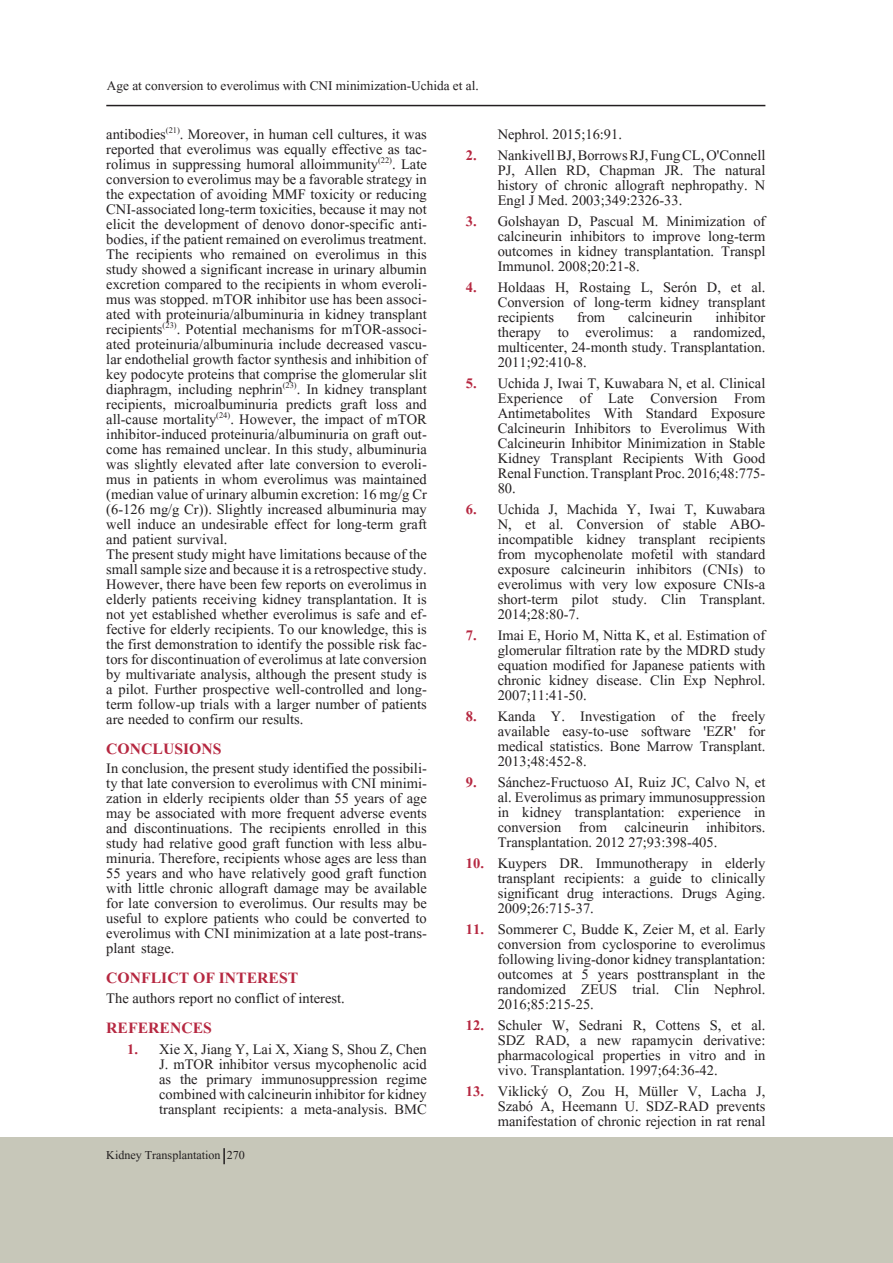
<style>
.page{position:relative;width:893px;height:1263px;background:#fff}
.page>*{position:absolute;margin:0;border:0;box-sizing:border-box;transform-origin:0 0}
.t1{font:700 19.5px "Aparajita";color:#b62841}
.t2{font:18px/15px "Aparajita";color:#231f20;text-align:justify}
.t3{font:16.5px "Aparajita";color:#231f20}
.t4{font:15px "Aparajita";color:#231f20}
.s1{font-weight:700;color:#b62841}
</style>
<div class="page">
<div style="left:0;top:1137px;width:893px;height:126px;background:#c7c7b9"></div>
<hr style="left:106px;top:105px;width:659px;height:1px;background:#231f20">
<svg style="left:223px;top:1148px;width:2px;height:16px"></svg>
<p class="t3" style="left:107px;top:77px;width:373px">Age at conversion to everolimus with CNI minimization-Uchida et al.</p>
<p class="t2" style="left:106px;top:128px;width:322px">antibodies<sup>(21)</sup>. Moreover, in human cell cultures, it was reported that everolimus was equally effective as tac&shy;rolimus in suppressing humoral alloimmunity<sup>(22)</sup>. Late conversion to everolimus may be a favorable strategy in the expectation of avoiding MMF toxicity or reducing CNI-associated long-term toxicities, because it may not elicit the development of denovo donor-specific anti&shy;bodies, if the patient remained on everolimus treatment.</p>
<p class="t2" style="left:106px;top:248px;width:322px">The recipients who remained on everolimus in this study showed a significant increase in urinary albumin excretion compared to the recipients in whom everoli&shy;mus was stopped. mTOR inhibitor use has been associ&shy;ated with proteinuria/albuminuria in kidney transplant recipients<sup>(23)</sup>. Potential mechanisms for mTOR-associ&shy;ated proteinuria/albuminuria include decreased vascu&shy;lar endothelial growth factor synthesis and inhibition of key podocyte proteins that comprise the glomerular slit diaphragm, including nephrin<sup>(23)</sup>. In kidney transplant recipients, microalbuminuria predicts graft loss and all-cause mortality<sup>(24)</sup>. However, the impact of mTOR inhibitor-induced proteinuria/albuminuria on graft out&shy;come has remained unclear. In this study, albuminuria was slightly elevated after late conversion to everoli&shy;mus in patients in whom everolimus was maintained (median value of urinary albumin excretion: 16 mg/g Cr (6-126 mg/g Cr)). Slightly increased albuminuria may well induce an undesirable effect for long-term graft and patient survival.</p>
<p class="t2" style="left:106px;top:548px;width:322px">The present study might have limitations because of the small sample size and because it is a retrospective study.<br>However, there have been few reports on everolimus in elderly patients receiving kidney transplantation. It is not yet established whether everolimus is safe and ef&shy;fective for elderly recipients. To our knowledge, this is the first demonstration to identify the possible risk fac&shy;tors for discontinuation of everolimus at late conversion by multivariate analysis, although the present study is a pilot. Further prospective well-controlled and long&shy;term follow-up trials with a larger number of patients are needed to confirm our results.</p>
<p class="t1" style="left:106px;top:739px;width:117px">CONCLUSIONS</p>
<p class="t2" style="left:106px;top:763px;width:322px">In conclusion, the present study identified the possibili&shy;ty that late conversion to everolimus with CNI minimi&shy;zation in elderly recipients older than 55 years of age may be associated with more frequent adverse events and discontinuations. The recipients enrolled in this study had relative good graft function with less albu&shy;minuria. Therefore, recipients whose ages are less than 55 years and who have relatively good graft function with little chronic allograft damage may be available for late conversion to everolimus. Our results may be useful to explore patients who could be converted to everolimus with CNI minimization at a late post-trans&shy;plant stage.</p>
<p class="t1" style="left:106px;top:969px;width:193px">CONFLICT OF INTEREST</p>
<p class="t2" style="left:106px;top:992px;width:240px">The authors report no conflict of interest.</p>
<p class="t1" style="left:106px;top:1018px;width:107px">REFERENCES</p>
<p class="t2" style="left:159px;top:1043px;width:269px;text-indent:-32px"><span class="s1">1.</span> Xie X, Jiang Y, Lai X, Xiang S, Shou Z, Chen J. mTOR inhibitor versus mycophenolic acid as the primary immunosuppression regime combined with calcineurin inhibitor for kidney transplant recipients: a meta-analysis. BMC</p>
<p class="t4" style="left:106px;top:1148px;width:140px">Kidney Transplantation 270</p>
<p class="t2" style="left:498px;top:128px;width:126px">Nephrol. 2015;16:91.</p>
<p class="t2" style="left:498px;top:149px;width:269px;text-indent:-32px"><span class="s1">2.</span> Nankivell BJ, Borrows RJ, Fung CL, O'Connell PJ, Allen RD, Chapman JR. The natural history of chronic allograft nephropathy. N Engl J Med. 2003;349:2326-33.</p>
<p class="t2" style="left:498px;top:215px;width:269px;text-indent:-32px"><span class="s1">3.</span> Golshayan D, Pascual M. Minimization of calcineurin inhibitors to improve long-term outcomes in kidney transplantation. Transpl Immunol. 2008;20:21-8.</p>
<p class="t2" style="left:498px;top:281px;width:269px;text-indent:-32px"><span class="s1">4.</span> Holdaas H, Rostaing L, Serón D, et al.<br>Conversion of long-term kidney transplant recipients</p>
<p class="t2" style="left:498px;top:311px;width:269px;text-indent:218px">inhibitor therapy to everolimus: a randomized, multicenter, 24-month study. Transplantation.<br>2011;92:410-8.</p>
<p class="t2" style="left:498px;top:377px;width:269px;text-indent:-32px"><span class="s1">5.</span> Uchida J, Iwai T, Kuwabara N, et al. Clinical Experience of Late Conversion From Antimetabolites With Standard Exposure Calcineurin Inhibitors to Everolimus With Calcineurin Inhibitor Minimization in Stable Kidney Transplant Recipients With Good Renal Function. Transplant Proc. 2016;48:775- 80.</p>
<p class="t2" style="left:498px;top:503px;width:269px;text-indent:-32px"><span class="s1">6.</span> Uchida J, Machida Y, Iwai T, Kuwabara N, et al. Conversion of stable ABO&shy;incompatible kidney transplant recipients from mycophenolate mofetil with standard exposure calcineurin inhibitors (CNIs) to everolimus with very low exposure CNIs-a short-term pilot study. Clin Transplant.<br>2014;28:80-7.</p>
<p class="t2" style="left:498px;top:629px;width:269px;text-indent:-32px"><span class="s1">7.</span> Imai E, Horio M, Nitta K, et al. Estimation of glomerular filtration rate by the MDRD study equation modified for Japanese patients with chronic kidney disease. Clin Exp Nephrol.<br>2007;11:41-50.</p>
<p class="t2" style="left:498px;top:710px;width:269px;text-indent:-32px"><span class="s1">8.</span> Kanda Y. Investigation of the freely available easy-to-use software 'EZR' for medical statistics. Bone Marrow Transplant.<br>2013;48:452-8.</p>
<p class="t2" style="left:498px;top:776px;width:269px;text-indent:-32px"><span class="s1">9.</span> Sánchez-Fructuoso AI, Ruiz JC, Calvo N, et al. Everolimus as primary immunosuppression in kidney transplantation: experience in conversion from calcineurin inhibitors.<br>Transplantation. 2012 27;93:398-405.</p>
<p class="t2" style="left:498px;top:857px;width:269px;text-indent:-32px"><span class="s1">10.</span> Kuypers DR. Immunotherapy in elderly transplant recipients: a guide to clinically significant drug interactions. Drugs Aging.<br>2009;26:715-37.</p>
<p class="t2" style="left:498px;top:923px;width:269px;text-indent:-32px"><span class="s1">11.</span> Sommerer C, Budde K, Zeier M, et al. Early conversion from cyclosporine to everolimus following living-donor kidney transplantation: outcomes at 5 years posttransplant in the randomized ZEUS trial. Clin Nephrol.<br>2016;85:215-25.</p>
<p class="t2" style="left:498px;top:1019px;width:269px;text-indent:-32px"><span class="s1">12.</span> Schuler W, Sedrani R, Cottens S, et al.<br>SDZ RAD, a new rapamycin derivative: pharmacological properties in vitro and in vivo. Transplantation. 1997;64:36-42.</p>
<p class="t2" style="left:498px;top:1085px;width:269px;text-indent:-32px"><span class="s1">13.</span> Viklický O, Zou H, Müller V, Lacha J, Szabó A, Heemann U. SDZ-RAD prevents manifestation of chronic rejection in rat renal</p>
<p class="t2" style="left:577px;top:311px;width:30px">from</p>
<p class="t2" style="left:628px;top:311px;width:66px">calcineurin</p>
</div>
